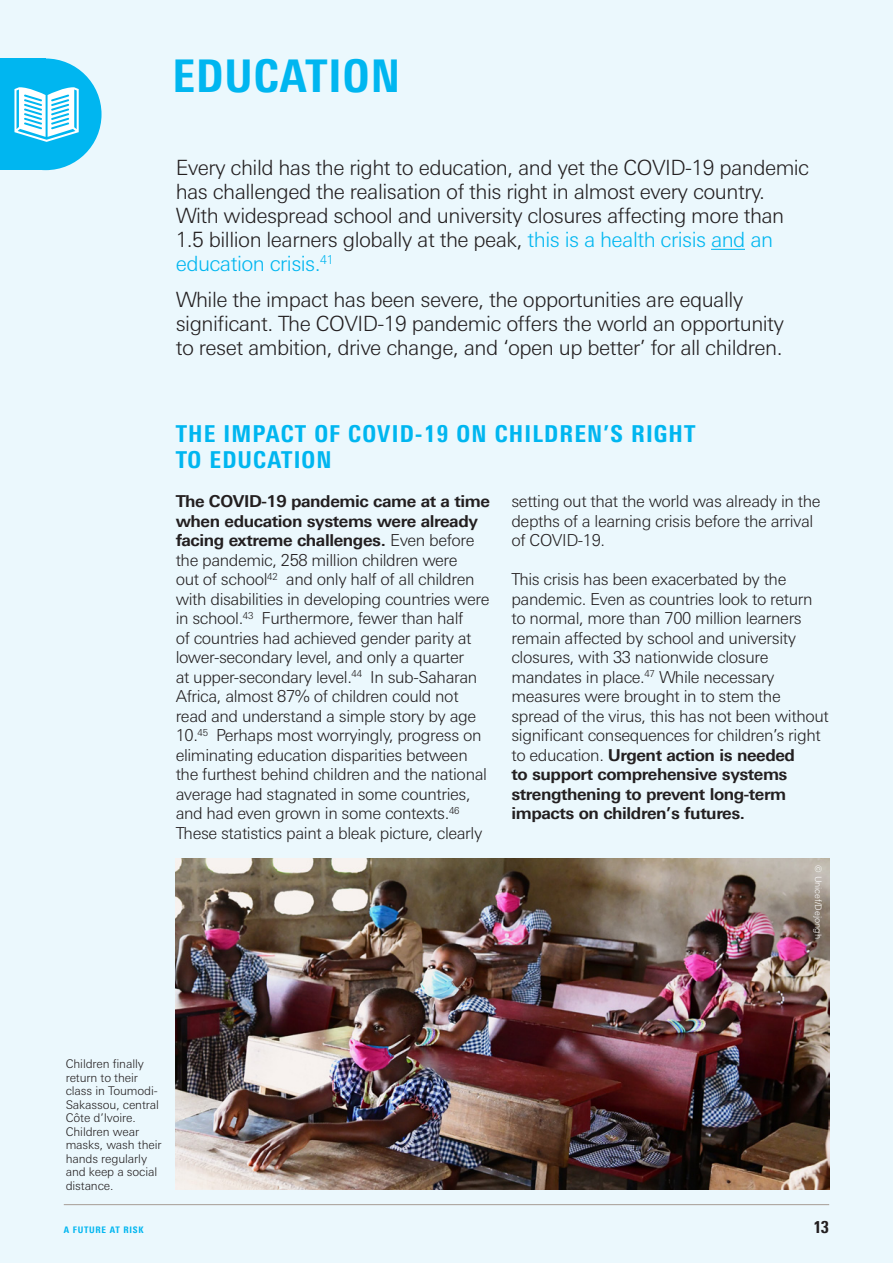
<style>
.page{position:relative;width:893px;height:1263px;background:#ebf8fd}
.page>*{position:absolute;margin:0;border:0;box-sizing:border-box;transform-origin:0 0}
.t1{font:800 condensed 45px "Univers Next Pro";letter-spacing:.025em;color:#00b6f0}
.t2{font:800 condensed 23.25px/25.5px "Univers Next Pro";letter-spacing:.05em;color:#00b6f0}
.t3{font:300 21px/24px "Univers Next Pro";letter-spacing:-.025em;color:#231f20}
.t4{font:300 16.5px/19.5px "Univers Next Pro";letter-spacing:-.025em;color:#231f20}
.t5{font:800 condensed 16.5px "Univers Next Pro";color:#231f20}
.t6{font:300 12px/13.5px "Univers Next Pro";letter-spacing:-.01em;color:#231f20}
.t7{font:300 9px "Univers Next Pro";color:#fff}
.t8{font:800 condensed 9px "Univers Next Pro";letter-spacing:.08em;color:#00b6f0}
.s1{color:#00b6f0}
.s2{font-weight:700}
</style>
<div class="page">
<hr style="left:64px;top:1204px;width:765px;height:1px;background:#a69c95">
<hr style="left:711px;top:249px;width:34px;height:1px;background:#00b6f0">
<img style="left:176px;top:858px;width:653px;height:331px">
<svg style="left:0;top:59px;width:102px;height:111px"></svg>
<p class="t1" style="left:172px;top:49px;width:229px">EDUCATION</p>
<p class="t3" style="left:176px;top:156px;width:635px">Every child has the right to education, and yet the COVID-19 pandemic has challenged the realisation of this right in almost every country.<br>With widespread school and university closures affecting more than 1.5 billion learners globally at the peak, <span class="s1">this is a health crisis and an education crisis.</span><sup>41</sup></p>
<p class="t3" style="left:176px;top:288px;width:610px">While the impact has been severe, the opportunities are equally significant. The COVID-19 pandemic offers the world an opportunity to reset ambition, drive change, and ‘open up better’ for all children.</p>
<p class="t2" style="left:176px;top:421px;width:521px">THE IMPACT OF COVID-19 ON CHILDREN’S RIGHT<br>TO EDUCATION</p>
<p class="t4" style="left:176px;top:491px;width:316px"><span class="s2">The COVID-19 pandemic came at a time when education systems were already facing extreme challenges.</span> Even before the pandemic, 258 million children were<br>out of school<sup>42</sup> and only half of all children with disabilities in developing countries were in school.<sup>43</sup> Furthermore, fewer than half<br>of countries had achieved gender parity at lower-secondary level, and only a quarter<br>at upper-secondary level.<sup>44</sup> In sub-Saharan Africa, almost 87% of children could not read and understand a simple story by age 10.<sup>45</sup> Perhaps most worryingly, progress on eliminating education disparities between the furthest behind children and the national average had stagnated in some countries, and had even grown in some contexts.<sup>46<br></sup>These statistics paint a bleak picture, clearly</p>
<p class="t4" style="left:511px;top:491px;width:311px">setting out that the world was already in the depths of a learning crisis before the arrival of COVID-19.</p>
<p class="t4" style="left:511px;top:569px;width:319px">This crisis has been exacerbated by the pandemic. Even as countries look to return to normal, more than 700 million learners remain affected by school and university closures, with 33 nationwide closure mandates in place.<sup>47</sup> While necessary measures were brought in to stem the spread of the virus, this has not been without significant consequences for children’s right to education. <span class="s2">Urgent action is needed<br>to support comprehensive systems strengthening to prevent long-term impacts on children’s futures.</span></p>
<p class="t6" style="left:66px;top:1057px;width:97px">Children finally return to their class in Toumodi-<br>Sakassou, central<br>Côte d’Ivoire.<br>Children wear masks, wash their hands regularly and keep a social distance.</p>
<p class="t7" style="left:824px;top:865px;width:75px;rotate:90deg">© Unicef/Dejongh</p>
<p class="t8" style="left:64px;top:1224px;width:81px">A FUTURE AT RISK</p>
<p class="t5" style="left:813px;top:1217px;width:18px">13</p>
</div>
